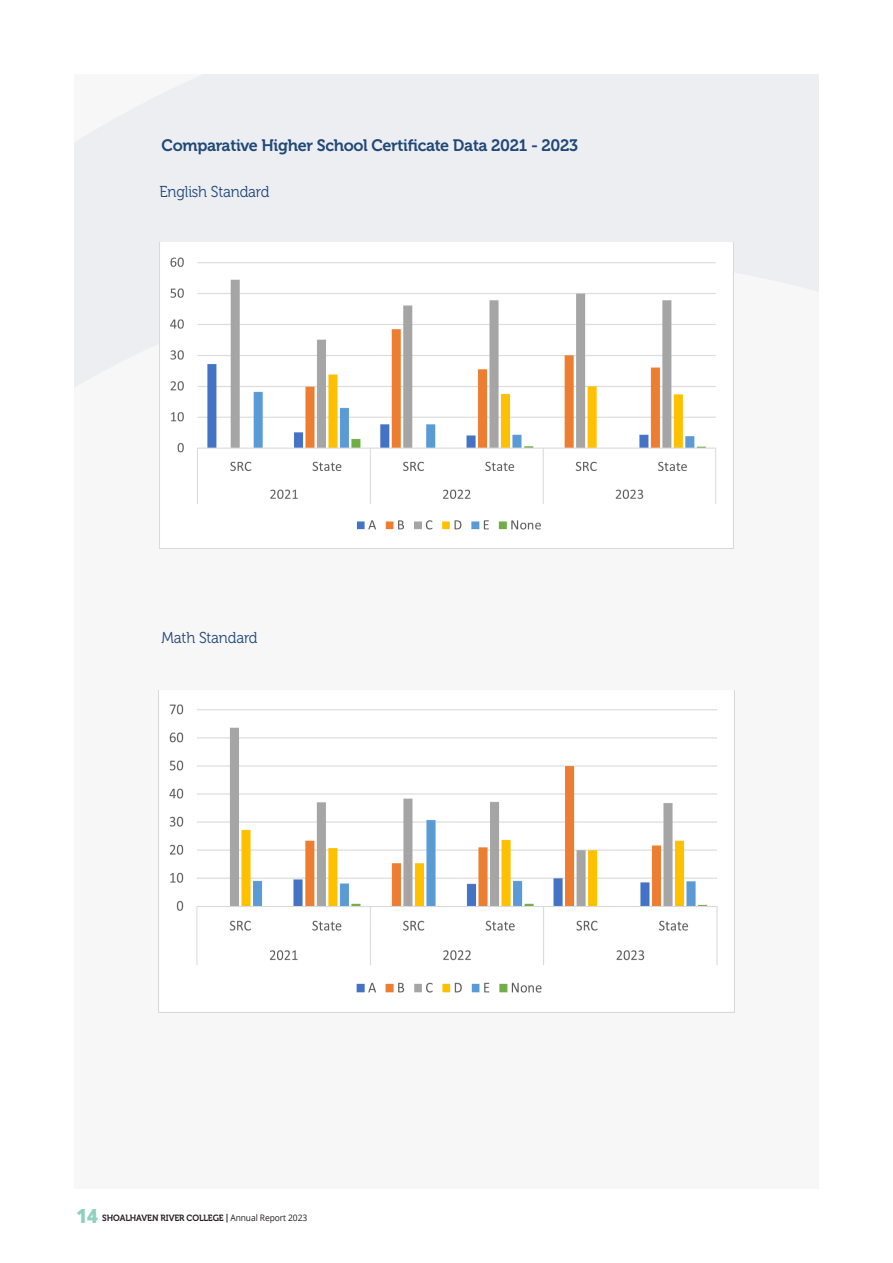
<style>
.page{position:relative;width:893px;height:1263px;background:#fff}
.page>*{position:absolute;margin:0;border:0;box-sizing:border-box;transform-origin:0 0}
.Sub_Heading{font:16.5px "Museo 700";letter-spacing:-.02em;color:#214878}
.Heading_3{font:15.75px "Museo 300";letter-spacing:-.01em;color:#214878;scale:.94 1}
.t1{font:9px "Museo 700";letter-spacing:-.01em;color:#231f20;scale:.94 1}
.s1{font-family:"Open Sans";font-weight:800;font-size:19.5px;color:#8fd1bf}
.s2{font-family:"Open Sans"}
</style>
<div class="page">
<div style="left:74px;top:74px;width:745px;height:1114px;background:#f7f7f8"></div>
<svg style="left:74px;top:74px;width:745px;height:351px;fill:#eceef1"></svg>
<img style="left:159px;top:243px;width:574px;height:306px">
<img style="left:158px;top:690px;width:577px;height:323px">
<p class="Sub_Heading" style="left:162px;top:136px;width:418px">Comparative Higher School Certificate Data 2021 - 2023</p>
<p class="Heading_3" style="left:159px;top:183px;width:119px">English Standard</p>
<p class="Heading_3" style="left:162px;top:629px;width:104px">Math Standard</p>
<p class="t1" style="left:77px;top:1213px;width:247px"><span class="s1">14</span> SHOALHAVEN RIVER COLLEGE | <span class="s2">Annual Report 2023</span></p>
</div>
